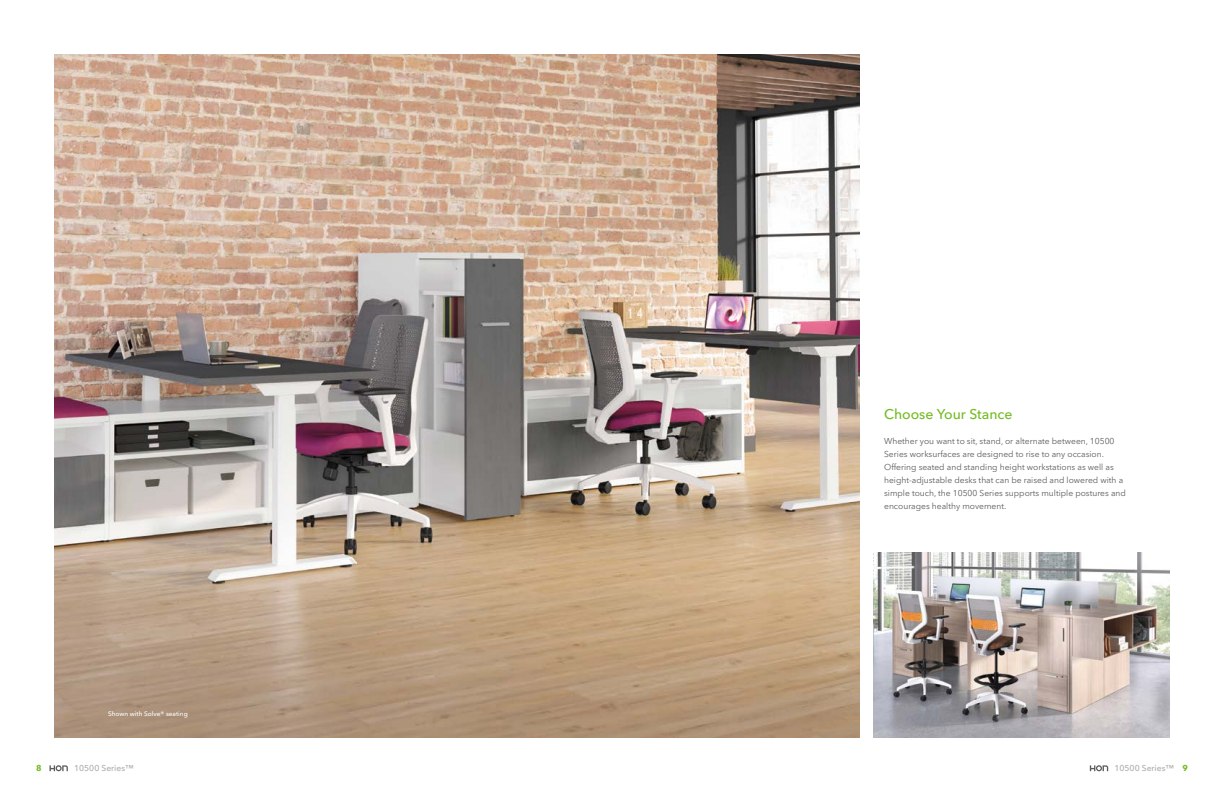
<style>
.page{position:relative;width:1224px;height:792px;background:#fff}
.page>*{position:absolute;margin:0;border:0;box-sizing:border-box;transform-origin:0 0}
.t1{font:500 14px "Avenir Next LT Pro";color:#74bb23}
.t2{font:8.5px/13px "Avenir Next LT Pro";color:#5b5c5c}
.t3{font:500 8.5px "Avenir Next LT Pro";color:#acadad}
.t4{font:700 8.5px "Avenir Next LT Pro";color:#74bb23}
.t5{font:500 6.5px "Avenir Next LT Pro";color:#fff}
.s1{font-weight:700;color:#74bb23}
</style>
<div class="page">
<img style="left:54px;top:54px;width:806px;height:684px">
<img style="left:873px;top:553px;width:297px;height:185px">
<svg style="left:49px;top:765px;width:19px;height:6px"></svg>
<svg style="left:1090px;top:765px;width:18px;height:6px"></svg>
<h1 class="t1" style="left:884px;top:406px;width:130px">Choose Your Stance</h1>
<p class="t5" style="left:108px;top:709px;width:81px">Shown with Solve® seating</p>
<p class="t2" style="left:884px;top:435px;width:243px">Whether you want to sit, stand, or alternate between, 10500<br>Series worksurfaces are designed to rise to any occasion.<br>Offering seated and standing height workstations as well as height-adjustable desks that can be raised and lowered with a simple touch, the 10500 Series supports multiple postures and encourages healthy movement.</p>
<p class="t4" style="left:36px;top:763px;width:7px">8</p>
<p class="t3" style="left:74px;top:763px;width:61px">10500 Series™</p>
<p class="t3" style="left:1114px;top:763px;width:75px">10500 Series™ <span class="s1">9</span></p>
</div>
